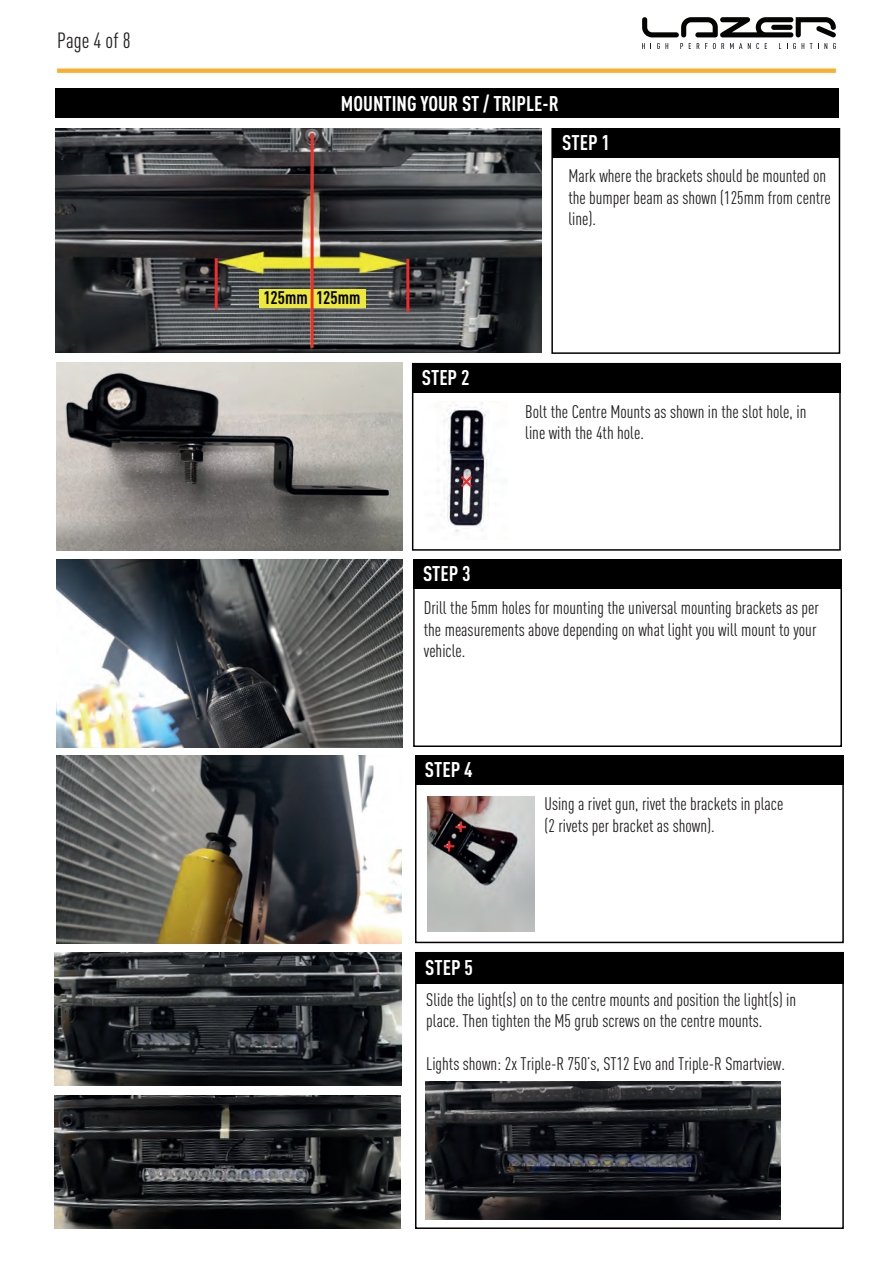
<style>
.page{position:relative;width:893px;height:1263px;background:#fff}
.page>*{position:absolute;margin:0;border:0;box-sizing:border-box;transform-origin:0 0}
.t1{font:condensed 21.75px "DINOT";color:#231f20}
.t2{font:700 condensed 21px "DINOT";color:#fff}
.t3{font:condensed 18px/21.6px "DINOT";color:#231f20}
.t4{font:700 condensed 18px "DINOT";color:#000001}
</style>
<div class="page">
<div style="left:551px;top:128px;width:289px;height:226px;border:2px solid #000001"></div>
<svg style="left:642px;top:17px;width:194px;height:20px"></svg>
<svg style="left:642px;top:43px;width:3px;height:6px"></svg>
<svg style="left:657px;top:43px;width:11px;height:6px"></svg>
<svg style="left:680px;top:43px;width:3px;height:6px"></svg>
<svg style="left:697px;top:43px;width:2px;height:6px"></svg>
<svg style="left:713px;top:43px;width:11px;height:6px"></svg>
<svg style="left:730px;top:43px;width:12px;height:6px"></svg>
<svg style="left:748px;top:43px;width:11px;height:6px"></svg>
<svg style="left:787px;top:43px;width:9px;height:6px"></svg>
<svg style="left:802px;top:43px;width:2px;height:6px"></svg>
<svg style="left:810px;top:43px;width:2px;height:6px"></svg>
<svg style="left:818px;top:43px;width:9px;height:6px"></svg>
<svg style="left:833px;top:43px;width:3px;height:6px"></svg>
<div style="left:57px;top:68px;width:779px;height:5px;background:#fbad2c"></div>
<img style="left:55px;top:128px;width:486px;height:225px">
<hr style="left:215px;top:258px;width:3px;height:52px;background:#ee2d2d">
<hr style="left:406px;top:259px;width:3px;height:53px;background:#ee2d2d">
<img style="left:56px;top:559px;width:347px;height:188px">
<div style="left:413px;top:559px;width:429px;height:30px;background:#000001"></div>
<div style="left:413px;top:559px;width:429px;height:188px;border:2px solid #000001"></div>
<img style="left:56px;top:755px;width:345px;height:188px">
<div style="left:415px;top:755px;width:429px;height:30px;background:#000001"></div>
<div style="left:415px;top:755px;width:429px;height:188px;border:2px solid #000001"></div>
<div style="left:552px;top:128px;width:288px;height:29px;background:#000001"></div>
<div style="left:412px;top:363px;width:429px;height:188px;border:2px solid #000001"></div>
<img style="left:56px;top:363px;width:346px;height:188px">
<div style="left:412px;top:363px;width:429px;height:29px;background:#000001"></div>
<img style="left:441px;top:402px;width:48px;height:131px">
<svg style="left:458px;top:473px;width:17px;height:17px"></svg>
<div style="left:259px;top:289px;width:106px;height:18px;background:#ede93b"></div>
<hr style="left:311px;top:133px;width:3px;height:215px;background:#ee2f2d">
<div style="left:55px;top:88px;width:784px;height:30px;background:#000001"></div>
<div style="left:415px;top:952px;width:429px;height:32px;background:#000001"></div>
<img style="left:54px;top:952px;width:347px;height:134px">
<img style="left:54px;top:1095px;width:347px;height:133px">
<img style="left:425px;top:1081px;width:355px;height:138px">
<div style="left:415px;top:952px;width:429px;height:277px;border:2px solid #000001"></div>
<img style="left:427px;top:796px;width:107px;height:135px">
<svg style="left:444px;top:841px;width:10px;height:10px"></svg>
<svg style="left:455px;top:822px;width:11px;height:10px"></svg>
<p class="t1" style="left:57px;top:27px;width:75px">Page 4 of 8</p>
<p class="t2" style="left:341px;top:91px;width:219px">MOUNTING YOUR ST / TRIPLE-R</p>
<p class="t2" style="left:562px;top:129px;width:49px">STEP 1</p>
<p class="t4" style="left:263px;top:287px;width:98px">125mm 125mm</p>
<p class="t2" style="left:422px;top:364px;width:49px">STEP 2</p>
<p class="t3" style="left:568px;top:165px;width:264px">Mark where the brackets should be mounted on the bumper beam as shown (125mm from centre line).</p>
<p class="t3" style="left:525px;top:400px;width:283px">Bolt the Centre Mounts as shown in the slot hole, in line with the 4th hole.</p>
<p class="t2" style="left:423px;top:561px;width:49px">STEP 3</p>
<p class="t3" style="left:424px;top:597px;width:397px">Drill the 5mm holes for mounting the universal mounting brackets as per the measurements above depending on what light you will mount to your vehicle.</p>
<p class="t2" style="left:425px;top:757px;width:49px">STEP 4</p>
<p class="t3" style="left:544px;top:793px;width:240px">Using a rivet gun, rivet the brackets in place (2 rivets per bracket as shown).</p>
<p class="t2" style="left:425px;top:954px;width:49px">STEP 5</p>
<p class="t3" style="left:426px;top:988px;width:371px">Slide the light(s) on to the centre mounts and position the light(s) in place. Then tighten the M5 grub screws on the centre mounts.</p>
<p class="t3" style="left:426px;top:1053px;width:360px">Lights shown: 2x Triple-R 750’s, ST12 Evo and Triple-R Smartview.</p>
</div>
